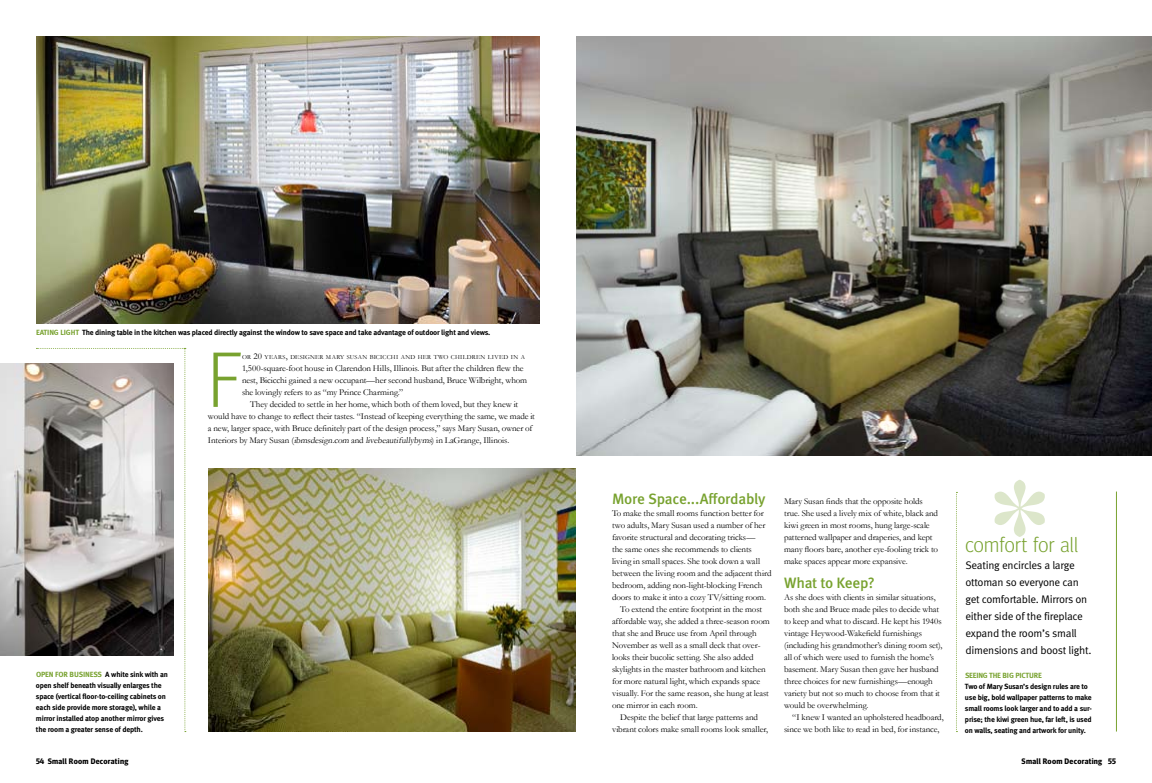
<style>
.page{position:relative;width:1152px;height:783px;background:#fff}
.page>*{position:absolute;margin:0;border:0;box-sizing:border-box;transform-origin:0 0}
.t1{font:300 77.9px "Meta Headline OT";color:#78a22f}
.t2{font:300 21px "Meta Headline OT";letter-spacing:.015em;color:#78a22f}
.t3{font:500 15px "Meta OT";letter-spacing:-.02em;color:#78a22f}
.t4{font:11px/17px "Meta Pro";letter-spacing:-.025em;color:#000}
.t5{font:9px/12px "Garamond";letter-spacing:-.01em;color:#000}
.t6{font:700 8px "Meta Headline OT";letter-spacing:.035em;color:#000}
.t7{font:700 7.5px/11px "Meta OT";letter-spacing:-.025em;color:#000}
.t8{font:700 7.5px "Meta OT";color:#78a22f}
.t9{font:6.3px "Garamond";letter-spacing:.045em;color:#000}
.s1{color:#78a22f}
.s2{font-size:9px}
.s3{font-style:italic}
</style>
<div class="page">
<svg style="left:956px;top:492px;width:1px;height:240px"></svg>
<img style="left:576px;top:36px;width:576px;height:420px">
<img style="left:208px;top:468px;width:368px;height:264px">
<img style="left:36px;top:36px;width:504px;height:287px">
<img style="left:0;top:363px;width:36px;height:293px">
<svg style="left:36px;top:348px;width:150px;height:384px"></svg>
<hr style="left:1116px;top:492px;width:1px;height:240px;background:#78a22f">
<p class="t7" style="left:36px;top:327px;width:456px"><span class="s1">eating light</span> The dining table in the kitchen was placed directly against the window to save space and take advantage of outdoor light and views.</p>
<h1 class="t1" style="left:208px;top:333px;width:36px">F</h1>
<p class="t9" style="left:242px;top:353px;width:284px">OR <span class="s2">20</span> YEARS<span class="s2">,</span> DESIGNER MARY SUSAN BICICCHI AND HER TWO CHILDREN LIVED IN A</p>
<p class="t5" style="left:242px;top:362px;width:287px">1,500-square-foot house in Clarendon Hills, Illinois. But after the children flew the nest, Bicicchi gained a new occupant—her second husband, Bruce Wilbright, whom she lovingly refers to as “my Prince Charming.”</p>
<p class="t5" style="left:208px;top:398px;width:328px;text-indent:42px">They decided to settle in her home, which both of them loved, but they knew it would have to change to reflect their tastes. “Instead of keeping everything the same, we made it a new, larger space, with Bruce definitely part of the design process,” says Mary Susan, owner of Interiors by Mary Susan (<span class="s3">ibmsdesign.com</span> and <span class="s3">livebeautifullybyms</span>) in LaGrange, Illinois.</p>
<h3 class="t3" style="left:612px;top:489px;width:155px">More Space...Affordably</h3>
<p class="t5" style="left:612px;top:507px;width:153px">To make the small rooms function better for</p>
<p class="t5" style="left:612px;top:519px;width:155px">two adults, Mary Susan used a number of her</p>
<p class="t5" style="left:612px;top:531px;width:145px">favorite structural and decorating tricks—</p>
<p class="t5" style="left:612px;top:543px;width:141px">the same ones she recommends to clients</p>
<p class="t5" style="left:612px;top:555px;width:150px">living in small spaces. She took down a wall</p>
<p class="t5" style="left:612px;top:567px;width:161px">between the living room and the adjacent third</p>
<p class="t5" style="left:612px;top:579px;width:152px">bedroom, adding non-light-blocking French</p>
<p class="t5" style="left:612px;top:591px;width:156px">doors to make it into a cozy TV/sitting room.</p>
<p class="t5" style="left:620px;top:603px;width:143px">To extend the entire footprint in the most</p>
<p class="t5" style="left:612px;top:615px;width:159px">affordable way, she added a three-season room</p>
<p class="t5" style="left:612px;top:627px;width:146px">that she and Bruce use from April through</p>
<p class="t5" style="left:612px;top:639px;width:150px">November as well as a small deck that over-</p>
<p class="t5" style="left:612px;top:651px;width:143px">looks their bucolic setting. She also added</p>
<p class="t5" style="left:612px;top:663px;width:155px">skylights in the master bathroom and kitchen</p>
<p class="t5" style="left:612px;top:675px;width:150px">for more natural light, which expands space</p>
<p class="t5" style="left:612px;top:687px;width:158px">visually. For the same reason, she hung at least</p>
<p class="t5" style="left:612px;top:699px;width:87px">one mirror in each room.</p>
<p class="t5" style="left:620px;top:711px;width:139px">Despite the belief that large patterns and</p>
<p class="t5" style="left:612px;top:723px;width:158px">vibrant colors make small rooms look smaller,</p>
<p class="t5" style="left:784px;top:495px;width:156px">Mary Susan finds that the opposite holds true. She used a lively mix of white, black and kiwi green in most rooms, hung large-scale patterned wallpaper and draperies, and kept many floors bare, another eye-fooling trick to make spaces appear more expansive.</p>
<h3 class="t3" style="left:784px;top:573px;width:92px">What to Keep?</h3>
<p class="t5" style="left:784px;top:591px;width:160px">As she does with clients in similar situations, both she and Bruce made piles to decide what to keep and what to discard. He kept his 1940s vintage Heywood-Wakefield furnishings (including his grandmother’s dining room set), all of which were used to furnish the home’s basement. Mary Susan then gave her husband three choices for new furnishings—enough variety but not so much to choose from that it would be overwhelming.</p>
<p class="t5" style="left:784px;top:711px;width:161px;text-indent:8px">“I knew I wanted an upholstered headboard, since we both like to read in bed, for instance,</p>
<h2 class="t2" style="left:965px;top:532px;width:114px">comfort for all</h2>
<p class="t4" style="left:965px;top:557px;width:128px">Seating encircles a large ottoman so everyone can get comfortable. Mirrors on either side of the fireplace expand the room’s small dimensions and boost light.</p>
<p class="t7" style="left:36px;top:669px;width:133px"><span class="s1">Open for business</span> A white sink with an open shelf beneath visually enlarges the space (vertical floor-to-ceiling cabinets on each side provide more storage), while a mirror installed atop another mirror gives the room a greater sense of depth.</p>
<p class="t8" style="left:965px;top:670px;width:5px">SEEING</p>
<p class="t8" style="left:989px;top:670px;width:5px">THE</p>
<p class="t8" style="left:1003px;top:670px;width:18px">BIG PICT</p>
<p class="t8" style="left:1029px;top:670px;width:10px">URE</p>
<p class="t7" style="left:965px;top:681px;width:128px">Two of Mary Susan’s design rules are to use big, bold wallpaper patterns to make small rooms look larger and to add a sur&shy;prise; the kiwi green hue, far left, is used on walls, seating and artwork for unity.</p>
<p class="t6" style="left:36px;top:757px;width:94px">54 Small Room Decorating</p>
<p class="t6" style="left:1022px;top:757px;width:96px">Small Room Decorating 55</p>
</div>
